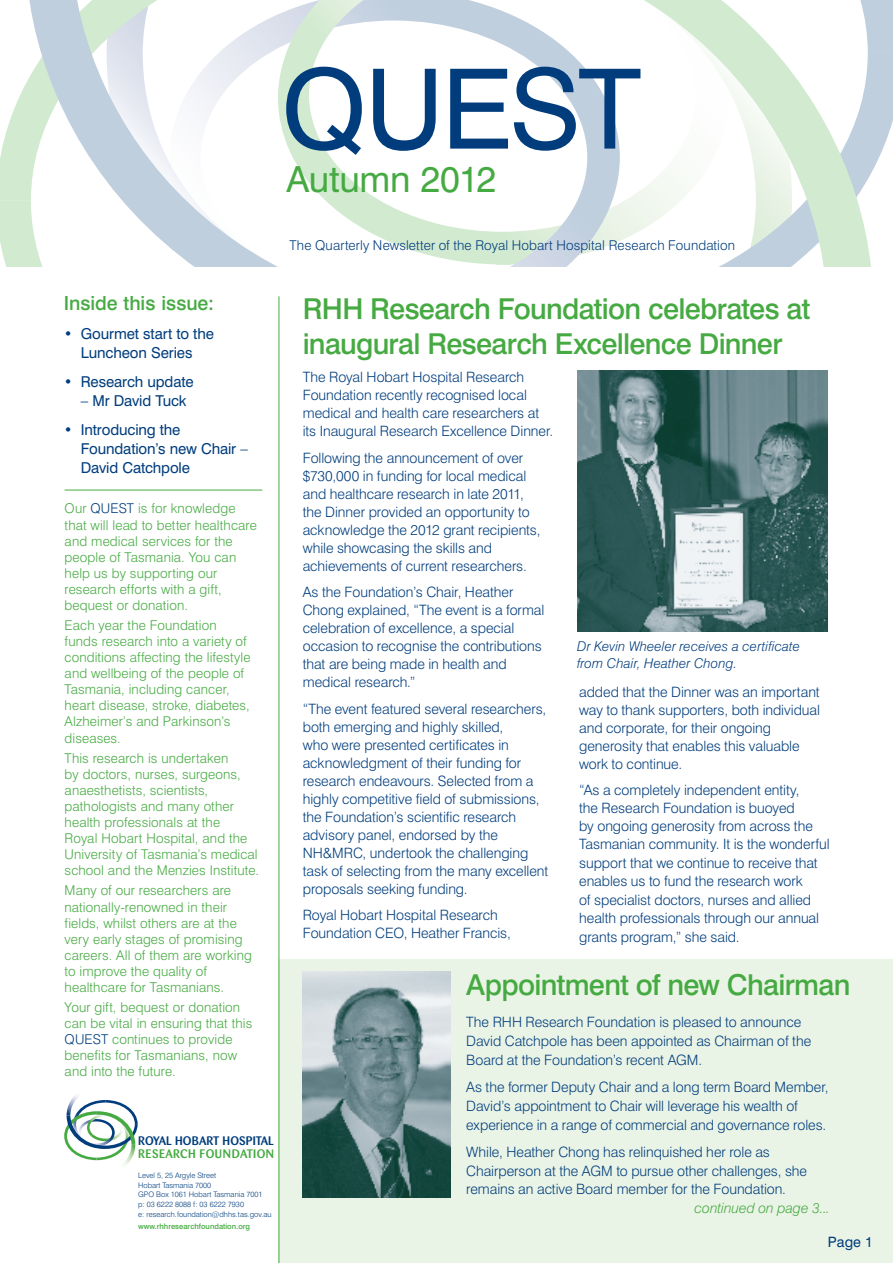
<style>
.page{position:relative;width:893px;height:1263px;background:#fff}
.page>*{position:absolute;margin:0;border:0;box-sizing:border-box;transform-origin:0 0}
.t1{font:111px "Swiss 721 BT";letter-spacing:-.02em;color:#013d7d}
.t2{font:36px "Swiss 721 BT";letter-spacing:-.01em;color:#46aa42}
.t3{font:500 28.8px/34.5px "Swiss 721 BT";letter-spacing:-.025em;color:#46aa42}
.t4{font:500 19.5px "Swiss 721 BT";letter-spacing:-.005em;color:#46aa42}
.t5{font:15px/18.8px "Swiss 721 BT";letter-spacing:-.01em;color:#013d7d;text-align:center}
.t6{font:300 14.25px/18px "Swiss 721 BT";letter-spacing:-.005em;color:#013d7d}
.t7{font:italic 300 14.25px "Swiss 721 BT";letter-spacing:-.005em;color:#46aa42}
.t8{font:14.25px "Swiss 721 BT";color:#013d7d}
.t9{font:300 13.5px/16px "Swiss 721 BT";letter-spacing:.01em;color:#46aa42}
.t10{font:300 13.5px "Swiss 721 BT";letter-spacing:.01em;color:#013d7d}
.t11{font:italic 300 13.5px/16.5px "Swiss 721 BT";letter-spacing:.01em;color:#013d7d}
.t12{font:500 12.3px "Barmeno";color:#013d7d}
.t13{font:500 12.3px "Barmeno";letter-spacing:.045em;color:#46aa42}
.t14{font:300 7.65px/9.6px "Swiss 721 BT";color:#013d7d}
.t15{font:500 7.65px "Swiss 721 BT";color:#46aa42}
.s1{color:#013d7d}
</style>
<div class="page">
<div style="left:279px;top:960px;width:614px;height:303px;background:#eaf4e6"></div>
<svg style="left:64px;top:1095px;width:74px;height:71px"></svg>
<div style="left:0;top:201px;width:25px;height:65px;background:#d1ead0"></div>
<svg style="left:0;top:86px;width:25px;height:115px;fill:#d1ead0"></svg>
<svg style="left:25px;top:0;width:868px;height:266px"></svg>
<svg style="left:873px;top:0;width:20px;height:53px"></svg>
<svg style="left:396px;top:0;width:477px;height:266px"></svg>
<hr style="left:279px;top:296px;width:1px;height:967px;background:#46aa42">
<hr style="left:65px;top:490px;width:197px;height:1px;background:#46aa42">
<img style="left:577px;top:370px;width:251px;height:261px">
<img style="left:303px;top:972px;width:148px;height:225px">
<h1 class="t1" style="left:281px;top:42px;width:362px">QUEST</h1>
<h2 class="t2" style="left:286px;top:157px;width:211px">Autumn 2012</h2>
<p class="t10" style="left:290px;top:237px;width:447px">The Quarterly Newsletter of the Royal Hobart Hospital Research Foundation</p>
<h3 class="t4" style="left:64px;top:291px;width:152px">Inside this issue:</h3>
<p class="t5" style="left:64px;top:324px;width:152px">• Gourmet start to the<br>Luncheon Series</p>
<p class="t5" style="left:64px;top:372px;width:131px">• Research update</p>
<p class="t5" style="left:81px;top:391px;width:107px">– Mr David Tuck</p>
<p class="t5" style="left:81px;top:420px;width:169px;text-align:left;text-indent:-17px">• Introducing the<br>Foundation’s new Chair –<br>David Catchpole</p>
<p class="t9" style="left:65px;top:500px;width:194px">Our <span class="s1">QUEST</span> is for knowledge that will lead to better healthcare and medical services for the people of Tasmania. You can help us by supporting our research efforts with a gift, bequest or donation.</p>
<p class="t9" style="left:65px;top:617px;width:188px">Each year the Foundation funds research into a variety of conditions affecting the lifestyle and wellbeing of the people of<br>Tasmania, including cancer, heart disease, stroke, diabetes,<br>Alzheimer’s and Parkinson’s diseases.</p>
<p class="t9" style="left:65px;top:750px;width:196px">This research is undertaken<br>by doctors, nurses, surgeons, anaesthetists, scientists, pathologists and many other health professionals at the<br>Royal Hobart Hospital, and the<br>University of Tasmania’s medical school and the Menzies Institute.</p>
<p class="t9" style="left:65px;top:882px;width:189px">Many of our researchers are nationally-renowned in their fields, whilst others are at the very early stages of promising careers. All of them are working to improve the quality of healthcare for Tasmanians.</p>
<p class="t9" style="left:65px;top:999px;width:189px">Your gift, bequest or donation can be vital in ensuring that this<br><span class="s1">QUEST</span> continues to provide benefits for Tasmanians, now and into the future.</p>
<p class="t12" style="left:138px;top:1133px;width:137px">ROYAL HOBART HOSPITAL</p>
<p class="t13" style="left:138px;top:1146px;width:137px">RESEARCH FOUNDATION</p>
<p class="t14" style="left:138px;top:1170px;width:135px">Level 5, 25 Argyle Street<br>Hobart Tasmania 7000<br>GPO Box 1061 Hobart Tasmania 7001<br>p: 03 6222 8088 f: 03 6222 7930<br>e: research.foundation@dhhs.tas.gov.au</p>
<p class="t15" style="left:138px;top:1221px;width:113px">www.rhhresearchfoundation.org</p>
<h3 class="t3" style="left:303px;top:292px;width:509px">RHH Research Foundation celebrates at inaugural Research Excellence Dinner</h3>
<p class="t6" style="left:303px;top:367px;width:252px">The Royal Hobart Hospital Research Foundation recently recognised local medical and health care researchers at its Inaugural Research Excellence Dinner.</p>
<p class="t6" style="left:303px;top:449px;width:239px">Following the announcement of over $730,000 in funding for local medical and healthcare research in late 2011, the Dinner provided an opportunity to acknowledge the 2012 grant recipients, while showcasing the skills and achievements of current researchers.</p>
<p class="t6" style="left:303px;top:583px;width:243px">As the Foundation’s Chair, Heather Chong explained, “The event is a formal celebration of excellence, a special occasion to recognise the contributions that are being made in health and medical research.”</p>
<p class="t6" style="left:303px;top:700px;width:247px">“The event featured several researchers, both emerging and highly skilled,<br>who were presented certificates in acknowledgment of their funding for research endeavours. Selected from a highly competitive field of submissions, the Foundation’s scientific research advisory panel, endorsed by the NH&amp;MRC, undertook the challenging task of selecting from the many excellent proposals seeking funding.</p>
<p class="t6" style="left:303px;top:906px;width:210px">Royal Hobart Hospital Research<br>Foundation CEO, Heather Francis,</p>
<p class="t11" style="left:577px;top:638px;width:224px">Dr Kevin Wheeler receives a certificate from Chair, Heather Chong.</p>
<p class="t6" style="left:579px;top:682px;width:242px">added that the Dinner was an important way to thank supporters, both individual and corporate, for their ongoing generosity that enables this valuable work to continue.</p>
<p class="t6" style="left:579px;top:781px;width:252px">“As a completely independent entity,<br>the Research Foundation is buoyed<br>by ongoing generosity from across the Tasmanian community. It is the wonderful support that we continue to receive that enables us to fund the research work<br>of specialist doctors, nurses and allied health professionals through our annual grants program,” she said.</p>
<h3 class="t3" style="left:466px;top:967px;width:386px">Appointment of new Chairman</h3>
<p class="t6" style="left:466px;top:1013px;width:346px;line-height:18.8px">The RHH Research Foundation is pleased to announce<br>David Catchpole has been appointed as Chairman of the<br>Board at the Foundation’s recent AGM.</p>
<p class="t6" style="left:466px;top:1077px;width:364px;line-height:18.8px">As the former Deputy Chair and a long term Board Member,<br>David’s appointment to Chair will leverage his wealth of experience in a range of commercial and governance roles.</p>
<p class="t6" style="left:466px;top:1142px;width:342px;line-height:18.8px">While, Heather Chong has relinquished her role as<br>Chairperson at the AGM to pursue other challenges, she remains an active Board member for the Foundation.</p>
<p class="t7" style="left:695px;top:1199px;width:137px">continued on page 3...</p>
<p class="t8" style="left:828px;top:1233px;width:46px">Page 1</p>
</div>
